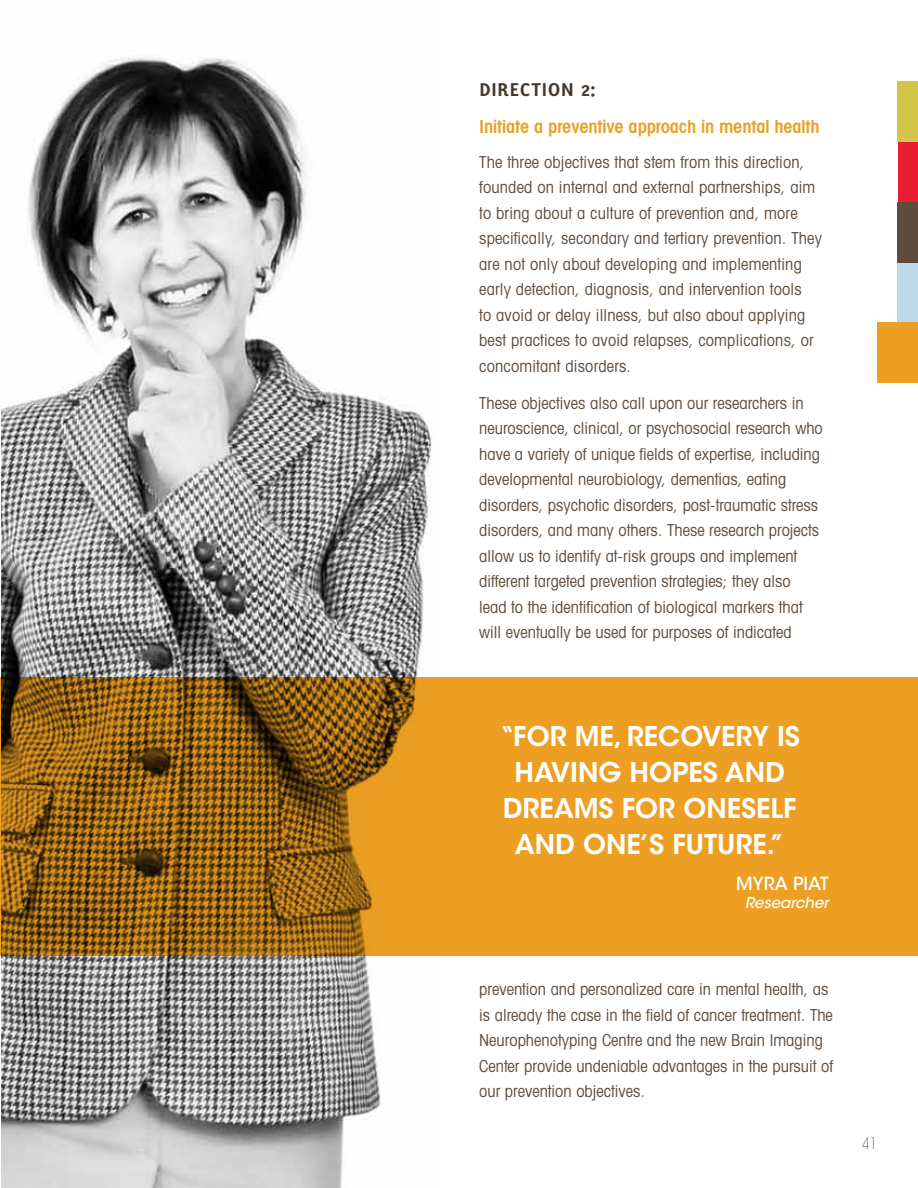
<style>
.page{position:relative;width:918px;height:1188px;background:#fff}
.page>*{position:absolute;margin:0;border:0;box-sizing:border-box;transform-origin:0 0}
.t1{font:27px/36px "ITC Avant Garde MM 575 750";color:#fff;text-align:center}
.t2{font:600 condensed 18px "Avant Garde";letter-spacing:-.01em;color:#ec9f23}
.t3{font:18px "Karbid Bold Caps";color:#45382b}
.t4{font:18px "ITC Avant Garde MM 445 750";color:#fff}
.t5{font:condensed 16.5px/25.5px "Avant Garde";color:#5e4d3e}
.t6{font:15.75px "ITC Avant Garde MM 82 450";color:#45382b}
.t7{font:15px "ITC Avant Garde MM Oblique 445 750";color:#fff}
</style>
<div class="page">
<div style="left:898px;top:142px;width:20px;height:60px;background:#ea1c31"></div>
<div style="left:898px;top:81px;width:20px;height:61px;background:#d3c649"></div>
<div style="left:898px;top:202px;width:20px;height:61px;background:#5e4d3e"></div>
<div style="left:898px;top:263px;width:20px;height:61px;background:#bddae8"></div>
<div style="left:878px;top:322px;width:40px;height:61px;background:#ec9f23"></div>
<img style="left:1px;top:57px;width:431px;height:1131px">
<svg style="left:0;top:677px;width:918px;height:279px;background:#c3831c"></svg>
<p class="t3" style="left:479px;top:77px;width:30px">DIRECT</p>
<p class="t3" style="left:542px;top:77px;width:55px">ION 2:</p>
<p class="t2" style="left:479px;top:116px;width:342px">Initiate a preventive approach in mental health</p>
<p class="t5" style="left:479px;top:149px;width:344px">The three objectives that stem from this direction, founded on internal and external partnerships, aim to bring about a culture of prevention and, more specifically, secondary and tertiary prevention. They are not only about developing and implementing early detection, diagnosis, and intervention tools<br>to avoid or delay illness, but also about applying best practices to avoid relapses, complications, or concomitant disorders.</p>
<p class="t5" style="left:479px;top:390px;width:345px">These objectives also call upon our researchers in neuroscience, clinical, or psychosocial research who have a variety of unique fields of expertise, including developmental neurobiology, dementias, eating disorders, psychotic disorders, post-traumatic stress disorders, and many others. These research projects allow us to identify at-risk groups and implement different targeted prevention strategies; they also<br>lead to the identification of biological markers that will eventually be used for purposes of indicated</p>
<h1 class="t1" style="left:500px;top:719px;width:302px">“FOR ME, RECOVERY IS<br>HAVING HOPES AND<br>DREAMS FOR ONESELF<br>AND ONE’S FUTURE.”</h1>
<p class="t4" style="left:736px;top:873px;width:94px">MYRA PIAT</p>
<p class="t7" style="left:745px;top:893px;width:85px">Researcher</p>
<p class="t5" style="left:479px;top:976px;width:355px">prevention and personalized care in mental health, as is already the case in the field of cancer treatment. The Neurophenotyping Centre and the new Brain Imaging Center provide undeniable advantages in the pursuit of our prevention objectives.</p>
<p class="t6" style="left:862px;top:1134px;width:17px">41</p>
</div>
